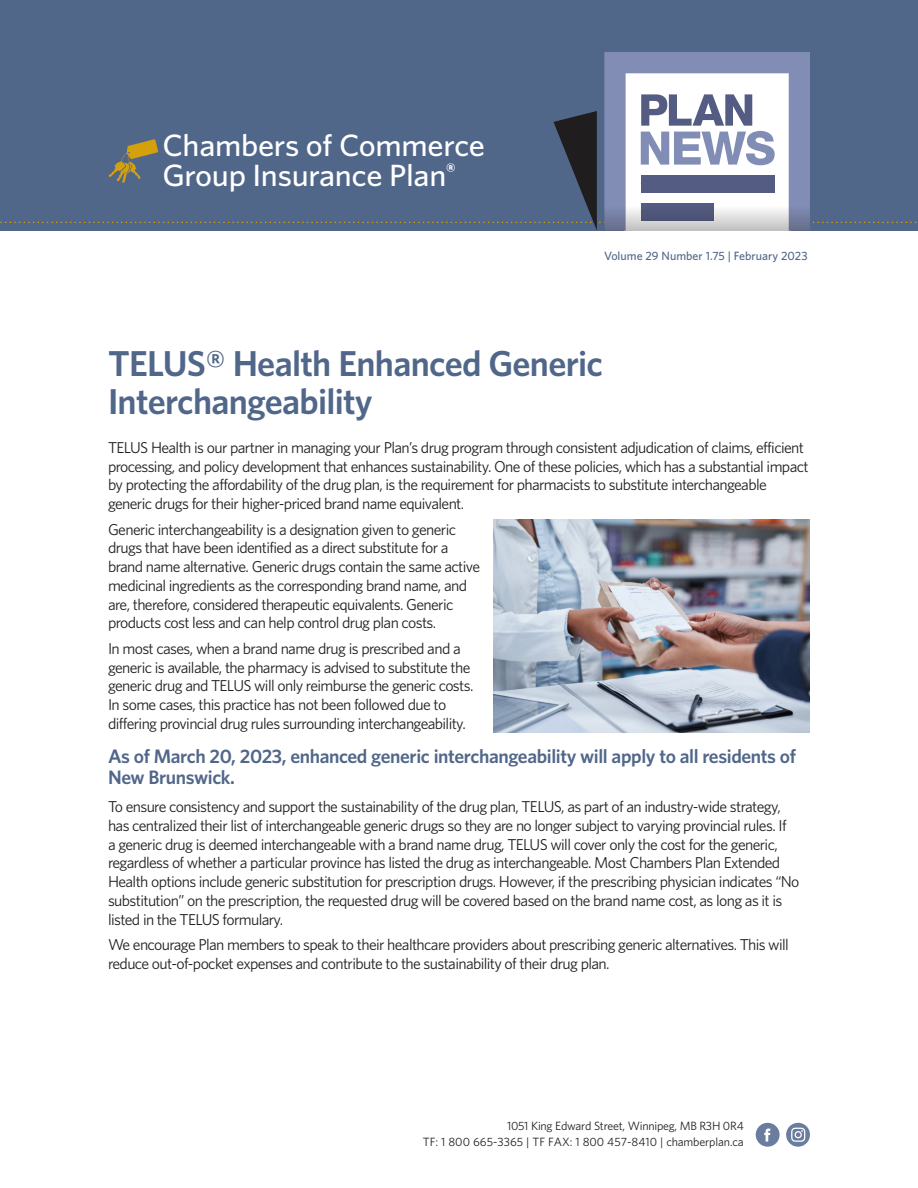
<style>
.page{position:relative;width:918px;height:1188px;background:#fff}
.page>*{position:absolute;margin:0;border:0;box-sizing:border-box;transform-origin:0 0}
.Head{font:600 36px/37.5px "Whitney";letter-spacing:-.02em;color:#51678a}
.t1{font:500 30.75px/29.2px "Whitney";letter-spacing:-.01em;color:#fff;scale:1.05 1}
.Small_Subhead{font:600 19.5px/21px "Whitney";letter-spacing:-.02em;color:#51678a}
.Body{font:15.75px/18.8px "Whitney";letter-spacing:-.04em;color:#231f20}
.t2{font:12px/16.5px "Whitney";letter-spacing:-.01em;color:#231f20;text-align:right}
.t3{font:500 12px "Whitney";color:#51678a}
</style>
<div class="page">
<div style="left:756px;top:1123px;width:24px;height:24px;background:#6b7d9e;border-radius:50%"></div>
<svg style="left:764px;top:1129px;width:6px;height:13px"></svg>
<div style="left:786px;top:1123px;width:24px;height:24px;background:#6b7d9e;border-radius:50%"></div>
<svg style="left:791px;top:1128px;width:14px;height:14px"></svg>
<div style="left:0;top:0;width:918px;height:231px;background:#51678a"></div>
<svg style="left:0;top:52px;width:917px;height:178px"></svg>
<svg style="left:604px;top:199px;width:206px;height:32px;background:#aeb1c0"></svg>
<img style="left:494px;top:520px;width:316px;height:212px">
<p class="t1" style="left:162px;top:131px;width:309px">Chambers of Commerce<br>Group Insurance Plan<sup>®</sup></p>
<p class="t3" style="left:604px;top:248px;width:205px">Volume 29 Number 1.75 | February 2023</p>
<p class="Head" style="left:108px;top:344px;width:497px">TELUS® Health Enhanced Generic<br>Interchangeability</p>
<p class="Body" style="left:108px;top:438px;width:702px">TELUS Health is our partner in managing your Plan’s drug program through consistent adjudication of claims, efficient processing, and policy development that enhances sustainability. One of these policies, which has a substantial impact by protecting the affordability of the drug plan, is the requirement for pharmacists to substitute interchangeable generic drugs for their higher-priced brand name equivalent.</p>
<p class="Body" style="left:108px;top:519px;width:374px">Generic interchangeability is a designation given to generic drugs that have been identified as a direct substitute for a brand name alternative. Generic drugs contain the same active medicinal ingredients as the corresponding brand name, and are, therefore, considered therapeutic equivalents. Generic products cost less and can help control drug plan costs.</p>
<p class="Body" style="left:108px;top:639px;width:367px">In most cases, when a brand name drug is prescribed and a generic is available, the pharmacy is advised to substitute the generic drug and TELUS will only reimburse the generic costs.<br>In some cases, this practice has not been followed due to differing provincial drug rules surrounding interchangeability.</p>
<p class="Small_Subhead" style="left:108px;top:746px;width:690px">As of March 20, 2023, enhanced generic interchangeability will apply to all residents of<br>New Brunswick.</p>
<p class="Body" style="left:108px;top:797px;width:693px">To ensure consistency and support the sustainability of the drug plan, TELUS, as part of an industry-wide strategy, has centralized their list of interchangeable generic drugs so they are no longer subject to varying provincial rules. If<br>a generic drug is deemed interchangeable with a brand name drug, TELUS will cover only the cost for the generic, regardless of whether a particular province has listed the drug as interchangeable. Most Chambers Plan Extended Health options include generic substitution for prescription drugs. However, if the prescribing physician indicates “No substitution” on the prescription, the requested drug will be covered based on the brand name cost, as long as it is listed in the TELUS formulary.</p>
<p class="Body" style="left:108px;top:935px;width:682px">We encourage Plan members to speak to their healthcare providers about prescribing generic alternatives. This will reduce out-of-pocket expenses and contribute to the sustainability of their drug plan.</p>
<p class="t2" style="left:423px;top:1117px;width:322px">1051 King Edward Street, Winnipeg, MB R3H 0R4<br>TF: 1 800 665-3365 | TF FAX: 1 800 457-8410 | chamberplan.ca</p>
</div>
